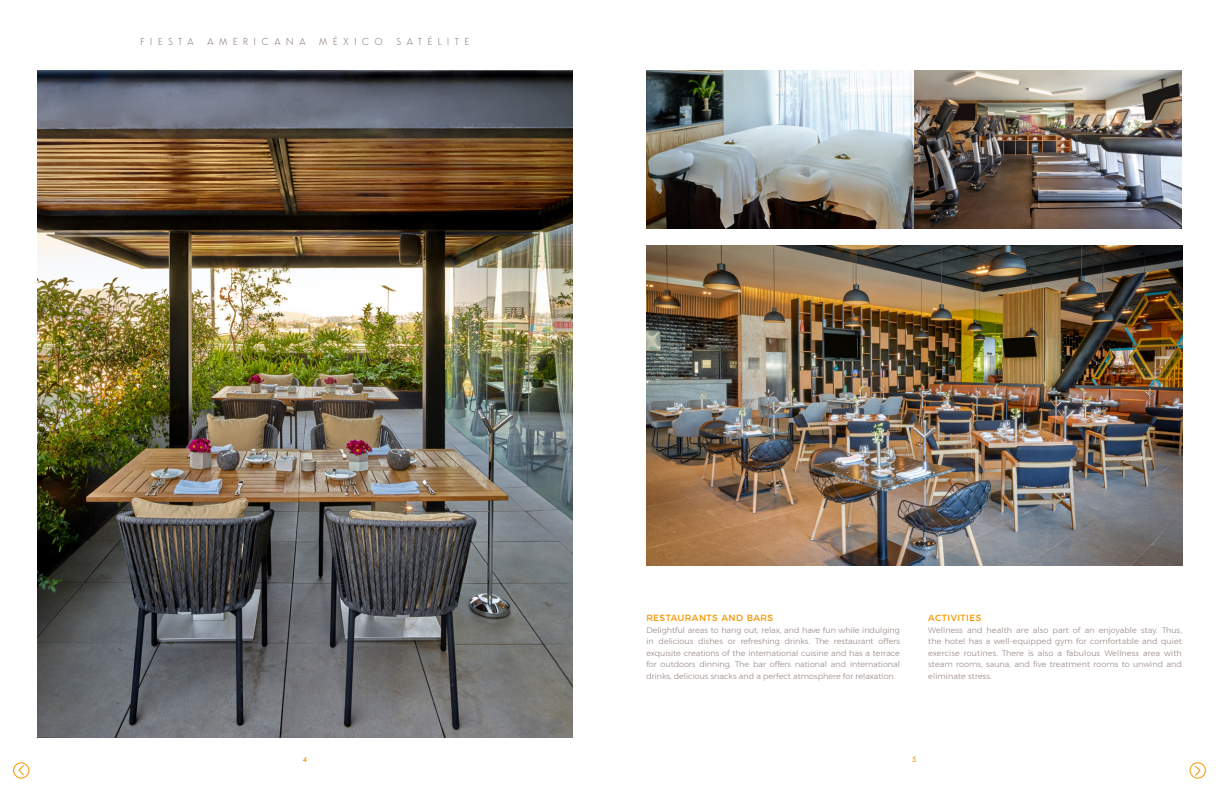
<style>
.page{position:relative;width:1219px;height:794px;background:#fff}
.page>*{position:absolute;margin:0;border:0;box-sizing:border-box;transform-origin:0 0}
.t1{font:300 10.5px "Simplo";letter-spacing:.51em;color:#988883}
.t2{font:9px "Montserrat";letter-spacing:.05em;color:#f49600}
.t3{font:300 8px/11.5px "Montserrat";color:#988883;text-align:justify}
.t4{font:500 8px "Simplo";color:#f49600}
</style>
<div class="page">
<img style="left:37px;top:71px;width:536px;height:666px">
<img style="left:646px;top:246px;width:536px;height:319px">
<img style="left:646px;top:71px;width:269px;height:157px">
<img style="left:915px;top:71px;width:267px;height:157px">
<div style="left:1190px;top:762px;width:16px;height:16px;border:1px solid #f49600;border-radius:50%"></div>
<svg style="left:1195px;top:765px;width:6px;height:11px"></svg>
<div style="left:13px;top:762px;width:16px;height:16px;border:1px solid #f49600;border-radius:50%"></div>
<svg style="left:18px;top:765px;width:6px;height:10px"></svg>
<h1 class="t1" style="left:140px;top:35px;width:55px">FIESTA</h1>
<h1 class="t1" style="left:207px;top:35px;width:100px">AMERICANA</h1>
<h1 class="t1" style="left:319px;top:35px;width:65px">MÉXICO</h1>
<h1 class="t1" style="left:397px;top:35px;width:74px">SATÉLITE</h1>
<p class="t2" style="left:646px;top:611px;width:128px">RESTAURANTS AND BARS</p>
<p class="t3" style="left:646px;top:624px;width:255px">Delightful areas to hang out, relax, and have fun while indulging in delicious dishes or refreshing drinks. The restaurant offers exquisite creations of the international cuisine and has a terrace for outdoors dinning. The bar offers national and international drinks, delicious snacks and a perfect atmosphere for relaxation.</p>
<p class="t2" style="left:928px;top:611px;width:55px">ACTIVITIES</p>
<p class="t3" style="left:928px;top:624px;width:255px">Wellness and health are also part of an enjoyable stay. Thus, the hotel has a well-equipped gym for comfortable and quiet exercise routines. There is also a fabulous Wellness area with steam rooms, sauna, and five treatment rooms to unwind and eliminate stress.</p>
<p class="t4" style="left:303px;top:754px;width:6px">4</p>
<p class="t4" style="left:912px;top:754px;width:6px">5</p>
</div>
